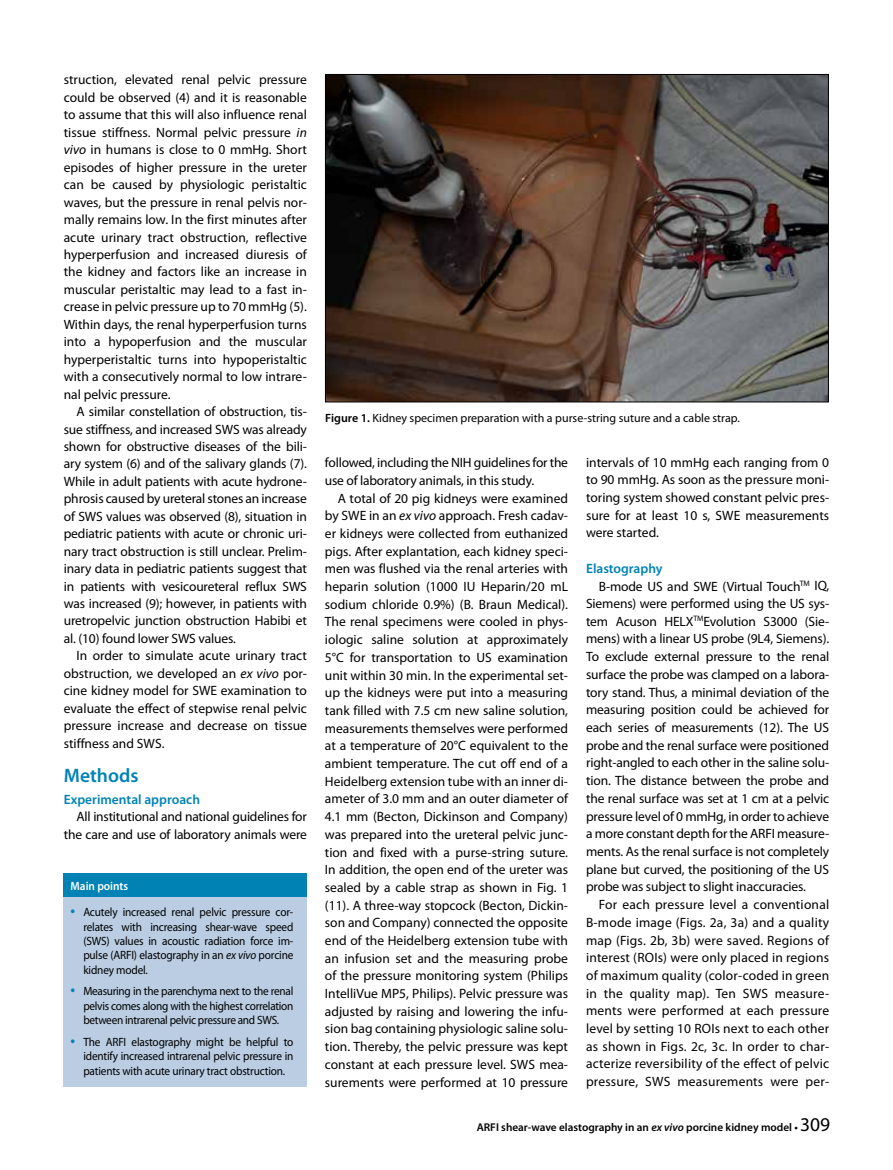
<style>
.page{position:relative;width:893px;height:1170px;background:#fff}
.page>*{position:absolute;margin:0;border:0;box-sizing:border-box;transform-origin:0 0}
.t1{font:600 19.5px "Myriad Pro";color:#0182b4}
.t2{font:13.5px/17.7px "Myriad Pro";letter-spacing:-.01em;color:#000;text-align:justify}
.t3{font:13.5px "Myriad Pro";letter-spacing:.015em;color:#000}
.t4{font:600 13.5px "Myriad Pro";color:#0182b4}
.t5{font:12px/14.4px "Myriad Pro";letter-spacing:-.015em;color:#000;text-align:justify;scale:.94 1}
.t6{font:12px "Myriad Pro";letter-spacing:-.015em;color:#000}
.t7{font:600 12px "Myriad Pro";color:#fff;scale:.94 1}
.t8{font:600 11.25px "Myriad Pro";color:#000}
.s1{font-style:italic}
.s2{font-size:18px;color:#0182b4}
.s3{font-weight:600}
.s4{font-weight:400;font-size:19.5px}
</style>
<div class="page">
<div style="left:64px;top:873px;width:243px;height:213px;background:#bacde2"></div>
<div style="left:64px;top:873px;width:243px;height:23px;background:#0182b4"></div>
<img style="left:327px;top:76px;width:499px;height:324px">
<div style="left:325px;top:74px;width:503px;height:328px;border:1px solid #000"></div>
<p class="t2" style="left:64px;top:71px;width:245px">struction, elevated renal pelvic pressure could be observed (4) and it is reasonable to assume that this will also influence renal tissue stiffness. Normal pelvic pressure <span class="s1">in vivo</span> in humans is close to 0 mmHg. Short episodes of higher pressure in the ureter can be caused by physiologic peristaltic waves, but the pressure in renal pelvis nor&shy;mally remains low. In the first minutes after acute urinary tract obstruction, reflective hyperperfusion and increased diuresis of the kidney and factors like an increase in muscular peristaltic may lead to a fast in&shy;crease in pelvic pressure up to 70 mmHg (5).<br>Within days, the renal hyperperfusion turns into a hypoperfusion and the muscular hyperperistaltic turns into hypoperistaltic with a consecutively normal to low intrare&shy;nal pelvic pressure.</p>
<p class="t2" style="left:64px;top:402px;width:245px;text-indent:13px">A similar constellation of obstruction, tis&shy;sue stiffness, and increased SWS was already shown for obstructive diseases of the bili&shy;ary system (6) and of the salivary glands (7).<br>While in adult patients with acute hydrone&shy;phrosis caused by ureteral stones an increase of SWS values was observed (8), situation in pediatric patients with acute or chronic uri&shy;nary tract obstruction is still unclear. Prelim&shy;inary data in pediatric patients suggest that in patients with vesicoureteral reflux SWS was increased (9); however, in patients with uretropelvic junction obstruction Habibi et al. (10) found lower SWS values.</p>
<p class="t2" style="left:64px;top:647px;width:245px;text-indent:13px">In order to simulate acute urinary tract obstruction, we developed an <span class="s1">ex vivo</span> por&shy;cine kidney model for SWE examination to evaluate the effect of stepwise renal pelvic pressure increase and decrease on tissue stiffness and SWS.</p>
<h1 class="t1" style="left:64px;top:763px;width:76px">Methods</h1>
<p class="t4" style="left:64px;top:790px;width:138px">Experimental approach</p>
<p class="t2" style="left:64px;top:808px;width:245px;text-align:right">All institutional and national guidelines for the care and use of laboratory animals were</p>
<p class="t7" style="left:71px;top:878px;width:63px">Main points</p>
<p class="t5" style="left:83px;top:904px;width:225px;text-indent:-13px"><span class="s2">•</span> Acutely increased renal pelvic pressure cor&shy;relates with increasing shear-wave speed (SWS) values in acoustic radiation force im&shy;pulse (ARFI) elastography in an <span class="s1">ex vivo</span> porcine kidney model.</p>
<p class="t5" style="left:83px;top:983px;width:225px;text-indent:-13px"><span class="s2">•</span> Measuring in the parenchyma next to the renal pelvis comes along with the highest correlation between intrarenal pelvic pressure and SWS.</p>
<p class="t5" style="left:83px;top:1034px;width:225px;text-indent:-13px"><span class="s2">•</span> The ARFI elastography might be helpful to identify increased intrarenal pelvic pressure in patients with acute urinary tract obstruction.</p>
<p class="t6" style="left:325px;top:410px;width:416px"><span class="s3">Figure 1.</span> Kidney specimen preparation with a purse-string suture and a cable strap.</p>
<p class="t2" style="left:325px;top:453px;width:245px">followed, including the NIH guidelines for the use of laboratory animals, in this study.</p>
<p class="t2" style="left:325px;top:489px;width:245px;text-indent:13px">A total of 20 pig kidneys were examined by SWE in an <span class="s1">ex vivo</span> approach. Fresh cadav&shy;er kidneys were collected from euthanized pigs. After explantation, each kidney speci&shy;men was flushed via the renal arteries with heparin solution (1000 IU Heparin/20 mL sodium chloride 0.9%) (B. Braun Medical).<br>The renal specimens were cooled in phys&shy;iologic saline solution at approximately 5°C for transportation to US examination unit within 30 min. In the experimental set&shy;up the kidneys were put into a measuring tank filled with 7.5 cm new saline solution, measurements themselves were performed at a temperature of 20°C equivalent to the ambient temperature. The cut off end of a Heidelberg extension tube with an inner di&shy;ameter of 3.0 mm and an outer diameter of 4.1 mm (Becton, Dickinson and Company) was prepared into the ureteral pelvic junc&shy;tion and fixed with a purse-string suture.<br>In addition, the open end of the ureter was sealed by a cable strap as shown in Fig. 1 (11). A three-way stopcock (Becton, Dickin&shy;son and Company) connected the opposite end of the Heidelberg extension tube with an infusion set and the measuring probe of the pressure monitoring system (Philips IntelliVue MP5, Philips). Pelvic pressure was adjusted by raising and lowering the infu&shy;sion bag containing physiologic saline solu&shy;tion. Thereby, the pelvic pressure was kept constant at each pressure level. SWS mea&shy;surements were performed at 10 pressure</p>
<p class="t2" style="left:586px;top:453px;width:245px">intervals of 10 mmHg each ranging from 0 to 90 mmHg. As soon as the pressure moni&shy;toring system showed constant pelvic pres&shy;sure for at least 10 s, SWE measurements were started.</p>
<p class="t4" style="left:586px;top:559px;width:78px">Elastography</p>
<p class="t2" style="left:599px;top:577px;width:232px">B-mode US and SWE (Virtual Touch<sup>TM</sup> IQ,</p>
<p class="t2" style="left:586px;top:594px;width:245px">Siemens) were performed using the US sys-</p>
<p class="t2" style="left:586px;top:612px;width:245px">tem Acuson HELX<sup>TM</sup>Evolution S3000 (Sie-</p>
<p class="t2" style="left:586px;top:629px;width:245px">mens) with a linear US probe (9L4, Siemens).</p>
<p class="t2" style="left:586px;top:647px;width:245px">To exclude external pressure to the renal</p>
<p class="t2" style="left:586px;top:665px;width:245px">surface the probe was clamped on a labora-</p>
<p class="t2" style="left:586px;top:683px;width:245px">tory stand. Thus, a minimal deviation of the</p>
<p class="t2" style="left:586px;top:700px;width:245px">measuring position could be achieved for</p>
<p class="t2" style="left:586px;top:718px;width:245px">each series of measurements (12). The US</p>
<p class="t2" style="left:586px;top:736px;width:245px">probe and the renal surface were positioned</p>
<p class="t2" style="left:586px;top:753px;width:245px">right-angled to each other in the saline solu-</p>
<p class="t2" style="left:586px;top:771px;width:245px">tion. The distance between the probe and</p>
<p class="t2" style="left:586px;top:789px;width:245px">the renal surface was set at 1 cm at a pelvic</p>
<p class="t2" style="left:586px;top:806px;width:245px">pressure level of 0 mmHg, in order to achieve</p>
<p class="t2" style="left:586px;top:824px;width:245px">a more constant depth for the ARFI measure-</p>
<p class="t2" style="left:586px;top:842px;width:245px">ments. As the renal surface is not completely</p>
<p class="t2" style="left:586px;top:860px;width:245px">plane but curved, the positioning of the US</p>
<p class="t2" style="left:586px;top:877px;width:222px">probe was subject to slight inaccuracies.</p>
<p class="t3" style="left:599px;top:896px;width:232px">For each pressure level a conventional</p>
<p class="t3" style="left:586px;top:913px;width:245px">B-mode image (Figs. 2a, 3a) and a quality</p>
<p class="t3" style="left:586px;top:931px;width:245px">map (Figs. 2b, 3b) were saved. Regions of</p>
<p class="t3" style="left:586px;top:949px;width:245px">interest (ROIs) were only placed in regions</p>
<p class="t3" style="left:586px;top:966px;width:245px">of maximum quality (color-coded in green</p>
<p class="t3" style="left:586px;top:984px;width:245px">in the quality map). Ten SWS measure-</p>
<p class="t3" style="left:586px;top:1002px;width:245px">ments were performed at each pressure</p>
<p class="t3" style="left:586px;top:1020px;width:245px">level by setting 10 ROIs next to each other</p>
<p class="t3" style="left:586px;top:1037px;width:245px">as shown in Figs. 2c, 3c. In order to char-</p>
<p class="t3" style="left:586px;top:1055px;width:245px">acterize reversibility of the effect of pelvic</p>
<p class="t3" style="left:586px;top:1073px;width:245px">pressure, SWS measurements were per-</p>
<p class="t8" style="left:477px;top:1120px;width:355px">ARFI shear-wave elastography in an <span class="s1">ex vivo</span> porcine kidney model • <span class="s4">309</span></p>
</div>
